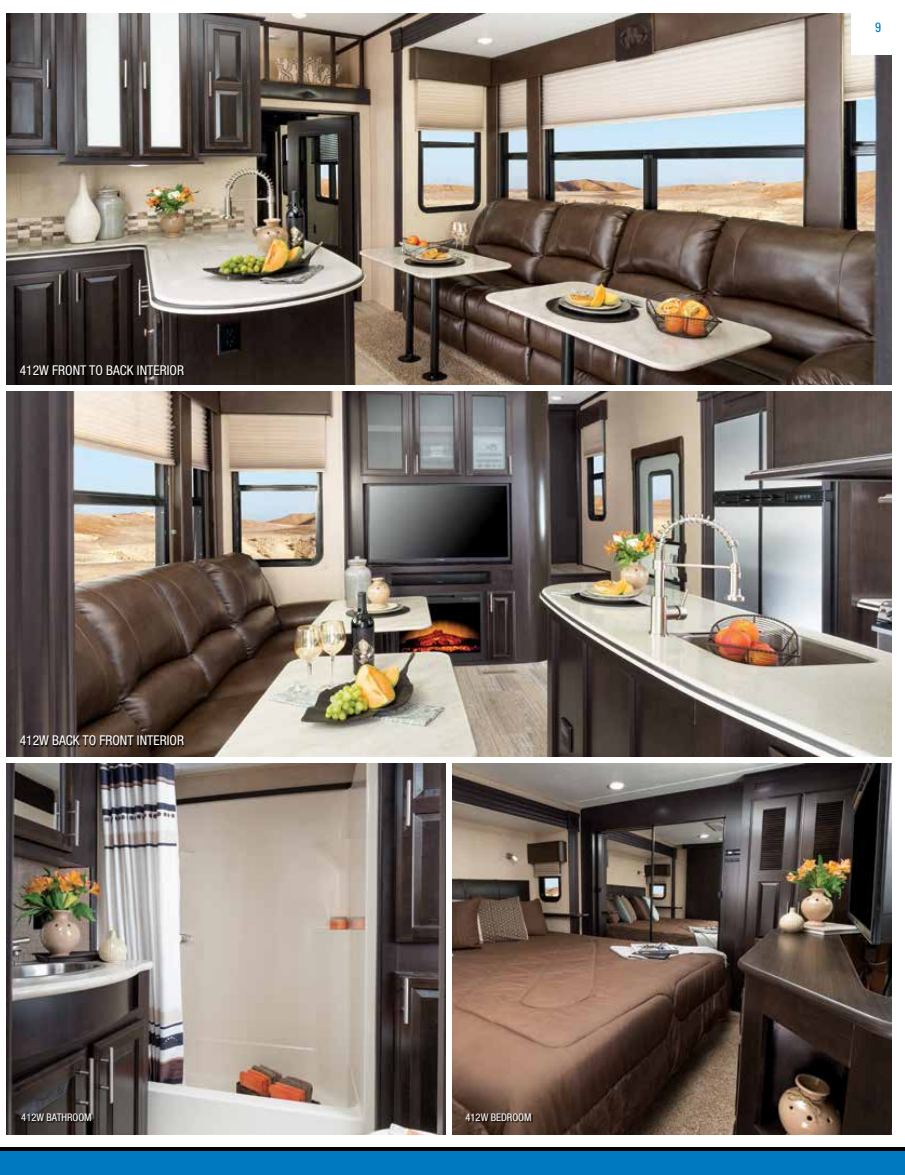
<style>
.page{position:relative;width:905px;height:1175px;background:#fff}
.page>*{position:absolute;margin:0;border:0;box-sizing:border-box;transform-origin:0 0}
.t1{font:condensed 13.5px "Helvetica Neue";color:#fff}
.t2{font:condensed 13.5px "Univers";color:#0079c1}
.t3{font:condensed 10.5px "Helvetica Neue";color:#fff}
</style>
<div class="page">
<img style="left:7px;top:14px;width:884px;height:371px">
<img style="left:7px;top:392px;width:884px;height:364px">
<div style="left:0;top:1147px;width:904px;height:27px;background:#000"></div>
<div style="left:0;top:1151px;width:904px;height:23px;background:#0079c1"></div>
<img style="left:452px;top:763px;width:439px;height:371px">
<img style="left:7px;top:763px;width:439px;height:371px">
<div style="left:22px;top:1113px;width:71px;height:9px;background:#000;opacity:.5"></div>
<div style="left:466px;top:1113px;width:67px;height:9px;background:#000;opacity:.5"></div>
<div style="left:851px;top:0;width:53px;height:54px;background:#fff"></div>
<div style="left:21px;top:736px;width:164px;height:11px;background:#000;opacity:.5"></div>
<div style="left:21px;top:366px;width:164px;height:10px;background:#000;opacity:.5"></div>
<p class="t1" style="left:20px;top:362px;width:166px">412W FRONT TO BACK INTERIOR</p>
<p class="t1" style="left:20px;top:733px;width:166px">412W BACK TO FRONT INTERIOR</p>
<p class="t3" style="left:21px;top:1110px;width:72px">412W BATHROOM</p>
<p class="t3" style="left:465px;top:1110px;width:67px">412W BEDROOM</p>
<p class="t2" style="left:875px;top:19px;width:7px">9</p>
</div>
